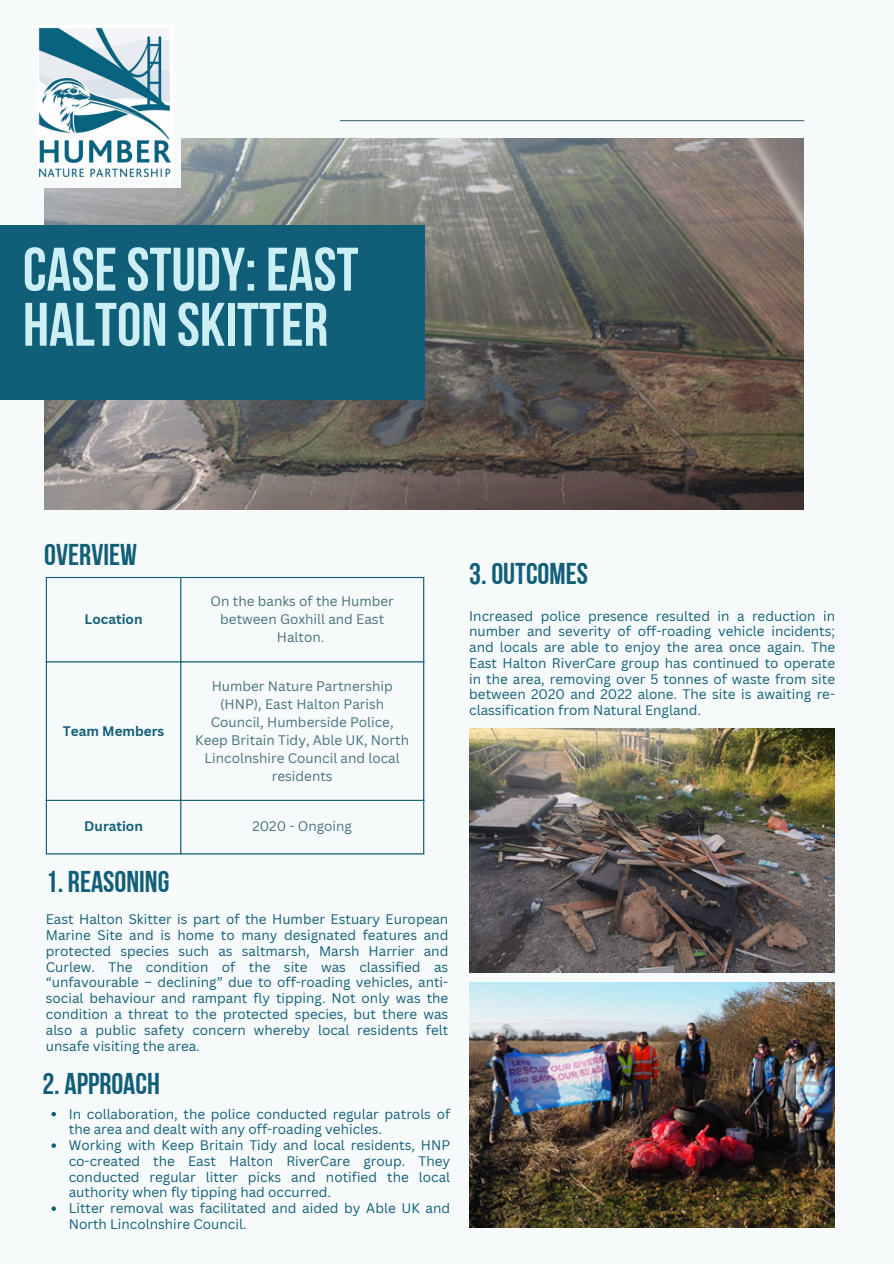
<style>
.page{position:relative;width:894px;height:1264px;background:#fff}
.page>*{position:absolute;margin:0;border:0;box-sizing:border-box;transform-origin:0 0}
.t1{font:61.2px/55.2px "Bebas Neue Cyrillic";color:#cbeff5}
.t2{font:30px "Bebas Neue Cyrillic";color:#115e79}
.t3{font:13.5px/15.8px "Canva Sans";color:#115e79;text-align:justify}
.t4{font:13.5px/18px "Canva Sans";color:#46717d;text-align:center}
.t5{font:700 13.5px "Canva Sans";color:#115e79}
</style>
<div class="page">
<div style="left:0;top:0;width:893px;height:1263px;background:#f6fafa"></div>
<img style="left:44px;top:139px;width:759px;height:370px">
<img style="left:469px;top:728px;width:365px;height:244px">
<div style="left:0;top:225px;width:424px;height:174px;background:#115e79"></div>
<hr style="left:340px;top:120px;width:464px;height:1px;background:#46717d">
<div style="left:28px;top:16px;width:153px;height:171px;background:#f6fafa"></div>
<img style="left:38px;top:27px;width:133px;height:151px">
<hr style="left:46px;top:578px;width:1px;height:275px;background:#115e79">
<hr style="left:180px;top:578px;width:1px;height:275px;background:#115e79">
<hr style="left:423px;top:578px;width:1px;height:275px;background:#115e79">
<hr style="left:46px;top:577px;width:378px;height:1px;background:#115e79">
<hr style="left:46px;top:661px;width:378px;height:1px;background:#115e79">
<hr style="left:46px;top:799px;width:378px;height:2px;background:#115e79">
<hr style="left:46px;top:853px;width:378px;height:1px;background:#115e79">
<img style="left:469px;top:982px;width:365px;height:245px">
<svg style="left:51px;top:1111px;width:5px;height:5px"></svg>
<svg style="left:51px;top:1143px;width:5px;height:4px"></svg>
<svg style="left:51px;top:1206px;width:5px;height:4px"></svg>
<p class="t1" style="left:23px;top:248px;width:337px">CASESTUDY: EAST<br>HALTON SKITTER</p>
<p class="t2" style="left:44px;top:542px;width:94px">OVERVIEW</p>
<p class="t5" style="left:85px;top:609px;width:59px">Location</p>
<h2 class="t5" style="left:63px;top:721px;width:103px">Team Members</h2>
<h1 class="t4" style="left:210px;top:592px;width:185px">On the banks of the Humber between Goxhill and East<br>Halton.</h1>
<p class="t4" style="left:195px;top:676px;width:215px">Humber Nature Partnership (HNP), East Halton Parish<br>Council, Humberside Police,<br>Keep Britain Tidy, Able UK, North<br>Lincolnshire Council and local residents</p>
<p class="t5" style="left:84px;top:816px;width:60px">Duration</p>
<p class="t4" style="left:252px;top:817px;width:101px">2020 - Ongoing</p>
<h2 class="t2" style="left:46px;top:869px;width:125px">1. REASONING</h2>
<p class="t3" style="left:46px;top:911px;width:404px">East Halton Skitter is part of the Humber Estuary European Marine Site and is home to many designated features and protected species such as saltmarsh, Marsh Harrier and Curlew. The condition of the site was classified as “unfavourable – declining” due to off-roading vehicles, anti&shy;social behaviour and rampant fly tipping. Not only was the condition a threat to the protected species, but there was also a public safety concern whereby local residents felt unsafe visiting the area.</p>
<p class="t2" style="left:42px;top:1071px;width:119px">2. APPROACH</p>
<p class="t3" style="left:69px;top:1105px;width:383px">In collaboration, the police conducted regular patrols of the area and dealt with any off-roading vehicles.</p>
<h2 class="t3" style="left:69px;top:1136px;width:383px">Working with Keep Britain Tidy and local residents, HNP co-created the East Halton RiverCare group. They conducted regular litter picks and notified the local authority when fly tipping had occurred.</h2>
<p class="t3" style="left:69px;top:1199px;width:383px">Litter removal was facilitated and aided by Able UK and<br>North Lincolnshire Council.</p>
<h2 class="t2" style="left:469px;top:561px;width:120px">3. OUTCOMES</h2>
<p class="t3" style="left:469px;top:607px;width:367px">Increased police presence resulted in a reduction in number and severity of off-roading vehicle incidents; and locals are able to enjoy the area once again. The East Halton RiverCare group has continued to operate in the area, removing over 5 tonnes of waste from site between 2020 and 2022 alone. The site is awaiting re&shy;classification from Natural England.</p>
</div>
